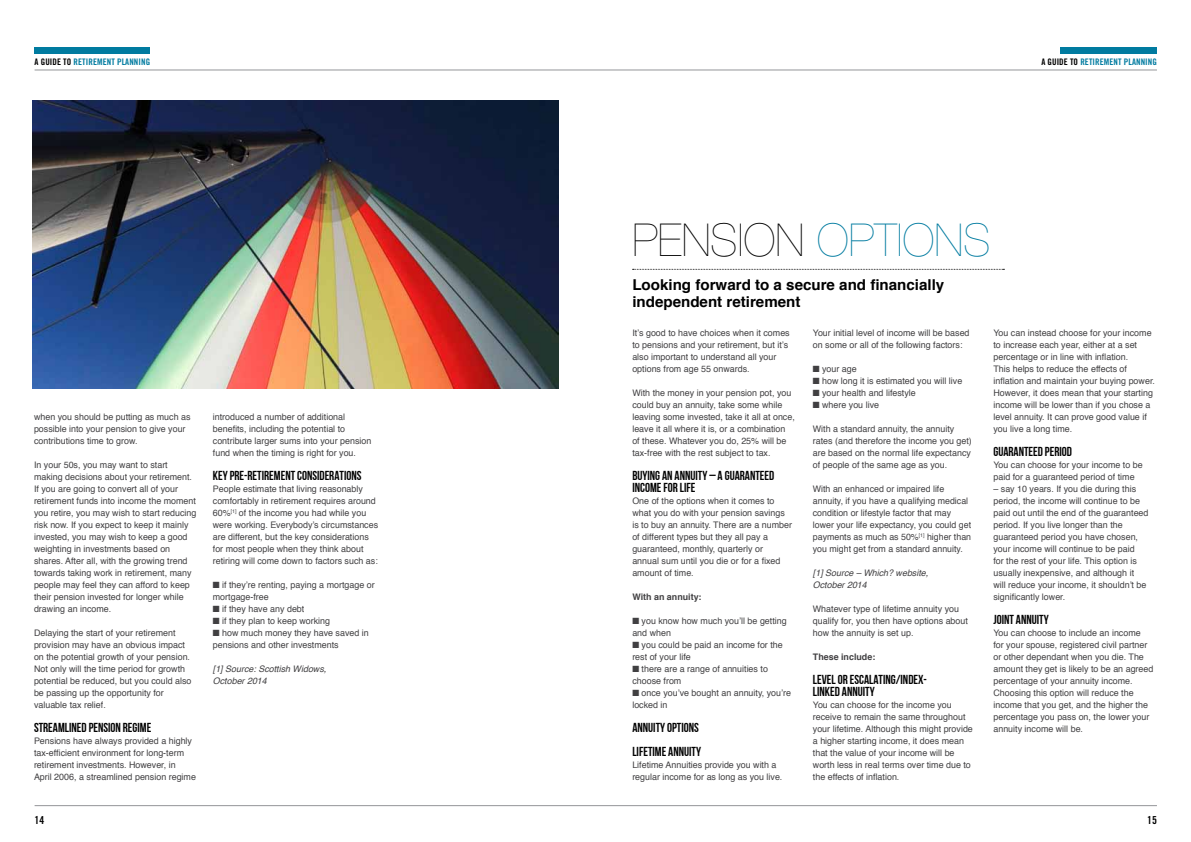
<style>
.page{position:relative;width:1191px;height:842px;background:#fff}
.page>*{position:absolute;margin:0;border:0;box-sizing:border-box;transform-origin:0 0}
.t1{font:200 45.4px "Helvetica Neue";color:#000}
.t2{font:700 15px/17.3px "Helvetica";color:#000}
.t3{font:13px/12px "Bebas Neue";color:#000}
.t4{font:11px "Trade Gothic Bold Cond Twenty";color:#000}
.t5{font:9px/12px "Helvetica";color:#414042}
.t6{font:italic 9px/12px "Helvetica";color:#414042}
.t7{font:9px "Trade Gothic Bold Cond Twenty";letter-spacing:.01em;color:#007ba0}
.t8{font:700 9px "Helvetica";color:#414042}
.s1{color:#000}
.s2{color:#007ba0}
</style>
<div class="page">
<hr style="left:35px;top:805px;width:1122px;height:1px;background:#939598">
<div style="left:34px;top:47px;width:116px;height:6px;background:#007ba0"></div>
<div style="left:1060px;top:47px;width:97px;height:6px;background:#007ba0"></div>
<hr style="left:35px;top:70px;width:1122px;height:1px;background:#939598">
<svg style="left:632px;top:269px;width:372px;height:1px"></svg>
<img style="left:32px;top:101px;width:526px;height:287px">
<p class="t7" style="left:35px;top:56px;width:117px"><span class="s1">A GUIDE TO</span> RETIREMENT PLANNING</p>
<p class="t7" style="left:1041px;top:56px;width:117px"><span class="s1">A GUIDE TO</span> RETIREMENT PLANNING</p>
<p class="t5" style="left:34px;top:411px;width:158px">when you should be putting as much as possible into your pension to give your contributions time to grow.</p>
<p class="t5" style="left:34px;top:459px;width:164px">In your 50s, you may want to start making decisions about your retirement.<br>If you are going to convert all of your retirement funds into income the moment you retire, you may wish to start reducing risk now. If you expect to keep it mainly invested, you may wish to keep a good weighting in investments based on shares. After all, with the growing trend towards taking work in retirement, many people may feel they can afford to keep their pension invested for longer while drawing an income.</p>
<p class="t5" style="left:34px;top:627px;width:159px">Delaying the start of your retirement provision may have an obvious impact on the potential growth of your pension.<br>Not only will the time period for growth potential be reduced, but you could also be passing up the opportunity for valuable tax relief.</p>
<h3 class="t3" style="left:34px;top:721px;width:119px">STREAMLINED PENSION REGIME</h3>
<p class="t5" style="left:34px;top:735px;width:163px">Pensions have always provided a highly tax-efficient environment for long-term retirement investments. However, in<br>April 2006, a streamlined pension regime</p>
<p class="t5" style="left:213px;top:411px;width:160px">introduced a number of additional benefits, including the potential to contribute larger sums into your pension fund when the timing is right for you.</p>
<h3 class="t3" style="left:213px;top:469px;width:150px">KEY PRE-RETIREMENT CONSIDERATIONS</h3>
<p class="t5" style="left:213px;top:483px;width:167px">People estimate that living reasonably comfortably in retirement requires around 60%<sup>[1]</sup> of the income you had while you were working. Everybody’s circumstances are different, but the key considerations for most people when they think about retiring will come down to factors such as:</p>
<p class="t5" style="left:213px;top:579px;width:163px">■ if they’re renting, paying a mortgage or mortgage-free</p>
<p class="t5" style="left:213px;top:603px;width:93px">■ if they have any debt</p>
<p class="t5" style="left:213px;top:615px;width:119px">■ if they plan to keep working</p>
<p class="t5" style="left:213px;top:627px;width:157px">■ how much money they have saved in pensions and other investments</p>
<p class="t6" style="left:213px;top:663px;width:115px">[1] Source: Scottish Widows,<br>October 2014</p>
<h1 class="t1" style="left:632px;top:214px;width:360px">PENSION <span class="s2">OPTIONS</span></h1>
<h2 class="t2" style="left:632px;top:276px;width:313px">Looking forward to a secure and financially independent retirement</h2>
<p class="t5" style="left:632px;top:327px;width:159px">It’s good to have choices when it comes to pensions and your retirement, but it’s also important to understand all your options from age 55 onwards.</p>
<p class="t5" style="left:632px;top:387px;width:164px">With the money in your pension pot, you could buy an annuity, take some while leaving some invested, take it all at once, leave it all where it is, or a combination of these. Whatever you do, 25% will be tax-free with the rest subject to tax.</p>
<h3 class="t3" style="left:632px;top:469px;width:143px">BUYING AN ANNUITY – A GUARANTEED<br>INCOME FOR LIFE</h3>
<p class="t5" style="left:632px;top:495px;width:161px">One of the options when it comes to what you do with your pension savings is to buy an annuity. There are a number of different types but they all pay a guaranteed, monthly, quarterly or<br>annual sum until you die or for a fixed amount of time.</p>
<p class="t8" style="left:632px;top:590px;width:71px">With an annuity:</p>
<p class="t5" style="left:632px;top:615px;width:156px">■ you know how much you’ll be getting and when</p>
<p class="t5" style="left:632px;top:639px;width:152px">■ you could be paid an income for the rest of your life</p>
<p class="t5" style="left:632px;top:663px;width:137px">■ there are a range of annuities to choose from</p>
<p class="t5" style="left:632px;top:687px;width:160px">■ once you’ve bought an annuity, you’re locked in</p>
<h3 class="t3" style="left:632px;top:715px;width:70px;line-height:24px">ANNUITY OPTIONS<br>LIFETIME ANNUITY</h3>
<p class="t5" style="left:632px;top:759px;width:152px">Lifetime Annuities provide you with a regular income for as long as you live.</p>
<p class="t5" style="left:813px;top:327px;width:158px">Your initial level of income will be based on some or all of the following factors:</p>
<p class="t5" style="left:813px;top:363px;width:45px">■ your age</p>
<p class="t5" style="left:813px;top:375px;width:151px">■ how long it is estimated you will live</p>
<p class="t5" style="left:813px;top:387px;width:104px">■ your health and lifestyle</p>
<p class="t5" style="left:813px;top:399px;width:68px">■ where you live</p>
<p class="t5" style="left:813px;top:423px;width:160px">With a standard annuity, the annuity rates (and therefore the income you get) are based on the normal life expectancy of people of the same age as you.</p>
<p class="t5" style="left:813px;top:483px;width:160px">With an enhanced or impaired life annuity, if you have a qualifying medical condition or lifestyle factor that may lower your life expectancy, you could get payments as much as 50%<sup>[1]</sup> higher than you might get from a standard annuity.</p>
<p class="t6" style="left:813px;top:567px;width:117px">[1] Source – Which? website,<br>October 2014</p>
<p class="t5" style="left:813px;top:603px;width:157px">Whatever type of lifetime annuity you qualify for, you then have options about how the annuity is set up.</p>
<p class="t8" style="left:813px;top:650px;width:64px">These include:</p>
<h3 class="t3" style="left:813px;top:673px;width:116px">LEVEL OR ESCALATING/INDEX-<br>LINKED ANNUITY</h3>
<p class="t5" style="left:813px;top:699px;width:161px">You can choose for the income you receive to remain the same throughout your lifetime. Although this might provide a higher starting income, it does mean that the value of your income will be worth less in real terms over time due to the effects of inflation.</p>
<p class="t5" style="left:993px;top:327px;width:163px">You can instead choose for your income to increase each year, either at a set percentage or in line with inflation.<br>This helps to reduce the effects of inflation and maintain your buying power.<br>However, it does mean that your starting income will be lower than if you chose a level annuity. It can prove good value if you live a long time.</p>
<h3 class="t3" style="left:993px;top:445px;width:80px">GUARANTEED PERIOD</h3>
<p class="t5" style="left:993px;top:459px;width:151px">You can choose for your income to be paid for a guaranteed period of time</p>
<p class="t5" style="left:993px;top:483px;width:157px">– say 10 years. If you die during this period, the income will continue to be paid out until the end of the guaranteed period. If you live longer than the guaranteed period you have chosen, your income will continue to be paid<br>for the rest of your life. This option is usually inexpensive, and although it will reduce your income, it shouldn’t be significantly lower.</p>
<h3 class="t3" style="left:993px;top:613px;width:57px">JOINT ANNUITY</h3>
<p class="t5" style="left:993px;top:627px;width:161px">You can choose to include an income<br>for your spouse, registered civil partner or other dependant when you die. The amount they get is likely to be an agreed percentage of your annuity income.<br>Choosing this option will reduce the income that you get, and the higher the percentage you pass on, the lower your annuity income will be.</p>
<p class="t4" style="left:35px;top:813px;width:11px">14</p>
<p class="t4" style="left:1147px;top:813px;width:11px">15</p>
</div>
